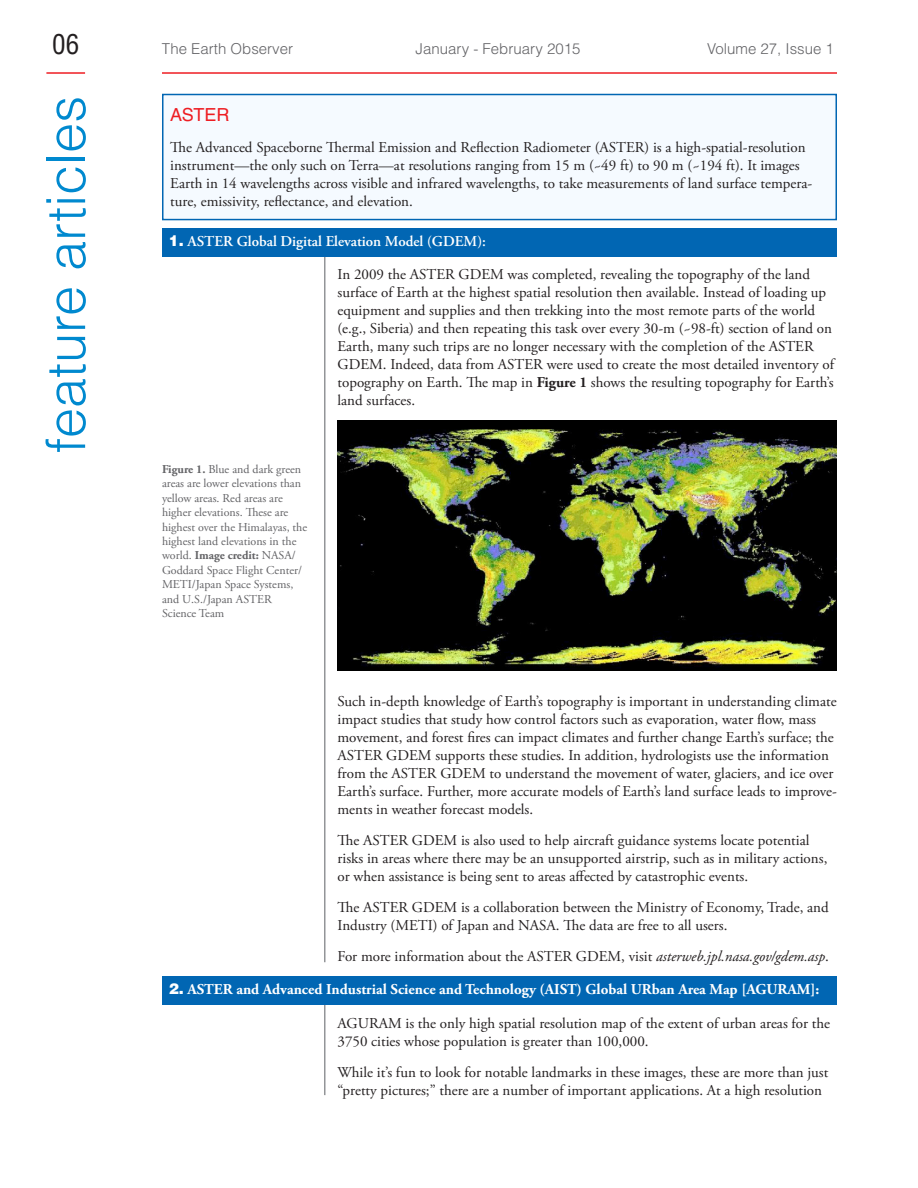
<style>
.page{position:relative;width:918px;height:1188px;background:#fff}
.page>*{position:absolute;margin:0;border:0;box-sizing:border-box;transform-origin:0 0}
.t1{font:300 54px "Helvetica LT Std";color:#0089cf}
.t2{font:condensed 27px "Helvetica LT Std";color:#231f20}
.t3{font:18px "Helvetica LT Std";letter-spacing:-.01em;color:#ee1d23}
.t4{font:15px/18px "Adobe Garamond Pro";color:#231f20}
.t5{font:700 15px "Adobe Garamond Pro";color:#fff}
.t6{font:300 15px "Helvetica LT Std";color:#636366}
.t7{font:600 15px "Adobe Garamond Pro";color:#fff}
.t8{font:12px/14.4px "Adobe Garamond Pro";color:#636366}
.s1{font-family:"Helvetica LT Std";font-weight:900}
.s2{font-weight:700}
.s3{font-style:italic}
</style>
<div class="page">
<hr style="left:162px;top:72px;width:675px;height:2px;background:#ee1d23">
<hr style="left:46px;top:72px;width:39px;height:2px;background:#ee1d23">
<hr style="left:324px;top:234px;width:2px;height:728px;background:#939598">
<div style="left:162px;top:228px;width:675px;height:29px;background:#0166b3"></div>
<div style="left:163px;top:94px;width:673px;height:126px;background:#f5faff"></div>
<div style="left:162px;top:94px;width:675px;height:126px;border:2px solid #0166b3"></div>
<hr style="left:324px;top:983px;width:2px;height:112px;background:#939598">
<div style="left:162px;top:977px;width:675px;height:28px;background:#0166b3"></div>
<img style="left:337px;top:421px;width:500px;height:250px">
<h2 class="t2" style="left:52px;top:27px;width:28px">06</h2>
<p class="t6" style="left:162px;top:39px;width:133px">The Earth Observer</p>
<p class="t6" style="left:416px;top:39px;width:166px">January - February 2015</p>
<p class="t6" style="left:707px;top:39px;width:128px">Volume 27, Issue 1</p>
<h1 class="t1" style="left:32px;top:453px;width:359px;rotate:-90deg">feature articles</h1>
<p class="t3" style="left:170px;top:105px;width:61px">ASTER</p>
<p class="t4" style="left:170px;top:139px;width:644px">The Advanced Spaceborne Thermal Emission and Reflection Radiometer (ASTER) is a high-spatial-resolution instrument—the only such on Terra—at resolutions ranging from 15 m (~49 ft) to 90 m (~194 ft). It images Earth in 14 wavelengths across visible and infrared wavelengths, to take measurements of land surface tempera&shy;ture, emissivity, reflectance, and elevation.</p>
<p class="t7" style="left:169px;top:233px;width:319px"><span class="s1">1.</span> ASTER Global Digital Elevation Model (GDEM):</p>
<p class="t4" style="left:338px;top:266px;width:498px">In 2009 the ASTER GDEM was completed, revealing the topography of the land surface of Earth at the highest spatial resolution then available. Instead of loading up equipment and supplies and then trekking into the most remote parts of the world (e.g., Siberia) and then repeating this task over every 30-m (~98-ft) section of land on Earth, many such trips are no longer necessary with the completion of the ASTER GDEM. Indeed, data from ASTER were used to create the most detailed inventory of topography on Earth. The map in <span class="s2">Figure 1</span> shows the resulting topography for Earth’s land surfaces.</p>
<p class="t8" style="left:162px;top:462px;width:147px"><span class="s2">Figure 1.</span> Blue and dark green areas are lower elevations than yellow areas. Red areas are higher elevations. These are highest over the Himalayas, the highest land elevations in the world. <span class="s2">Image credit:</span> NASA/<br>Goddard Space Flight Center/<br>METI/Japan Space Systems, and U.S./Japan ASTER<br>Science Team</p>
<p class="t4" style="left:338px;top:693px;width:501px">Such in-depth knowledge of Earth’s topography is important in understanding climate impact studies that study how control factors such as evaporation, water flow, mass movement, and forest fires can impact climates and further change Earth’s surface; the ASTER GDEM supports these studies. In addition, hydrologists use the information from the ASTER GDEM to understand the movement of water, glaciers, and ice over Earth’s surface. Further, more accurate models of Earth’s land surface leads to improve&shy;ments in weather forecast models.</p>
<p class="t4" style="left:338px;top:832px;width:491px">The ASTER GDEM is also used to help aircraft guidance systems locate potential risks in areas where there may be an unsupported airstrip, such as in military actions, or when assistance is being sent to areas affected by catastrophic events.</p>
<p class="t4" style="left:338px;top:899px;width:493px">The ASTER GDEM is a collaboration between the Ministry of Economy, Trade, and<br>Industry (METI) of Japan and NASA. The data are free to all users.</p>
<p class="t4" style="left:338px;top:948px;width:493px">For more information about the ASTER GDEM, visit <span class="s3">asterweb.jpl.nasa.gov/gdem.asp</span>.</p>
<p class="t5" style="left:169px;top:981px;width:652px"><span class="s1">2.</span> ASTER and Advanced Industrial Science and Technology (AIST) Global URban Area Map [AGURAM]:</p>
<p class="t4" style="left:338px;top:1015px;width:494px">AGURAM is the only high spatial resolution map of the extent of urban areas for the<br>3750 cities whose population is greater than 100,000.</p>
<p class="t4" style="left:338px;top:1064px;width:492px">While it’s fun to look for notable landmarks in these images, these are more than just “pretty pictures;” there are a number of important applications. At a high resolution</p>
</div>
